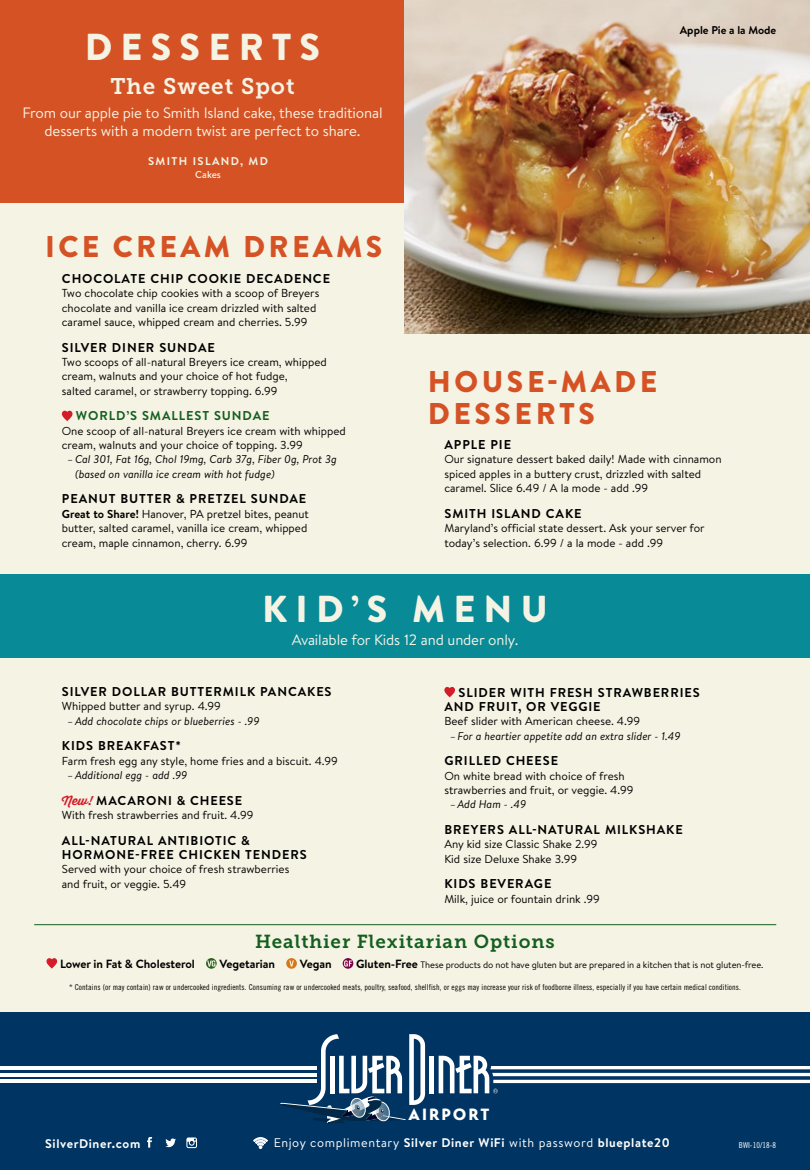
<style>
.page{position:relative;width:810px;height:1170px;background:#f5f3e4}
.page>*{position:absolute;margin:0;border:0;box-sizing:border-box;transform-origin:0 0}
.t1{font:900 37.5px "Brandon Grotesque";letter-spacing:.22em;color:#f5f3e4}
.t2{font:900 30px/31.2px "Brandon Grotesque";letter-spacing:.12em;color:#d55225}
.t3{font:22.5px "Museo Slab 700";letter-spacing:.04em;color:#f5f3e4}
.t4{font:18.75px "Museo Slab 700";letter-spacing:.05em;color:#145f1f}
.t5{font:900 16.12px "Transat";letter-spacing:.135em;color:#fff}
.t6{font:15px/18.8px "Brandon Text";letter-spacing:-.01em;color:#f5f3e4;text-align:center}
.t7{font:700 12.75px/14.4px "Brandon Text";letter-spacing:.07em;color:#000}
.t8{font:700 12.75px "Brandon Text";letter-spacing:.07em;color:#145f1f}
.t9{font:12.5px "Brandon Text";letter-spacing:.05em;color:#fff}
.t10{font:700 12.5px "Brandon Text";letter-spacing:.05em;color:#fff}
.t11{font:700 11.88px "Brandon Text";letter-spacing:-.005em;color:#000}
.t12{font:11.5px/14.4px "Brandon Text";color:#000}
.t13{font:italic 11.25px/14.4px "Brandon Text";color:#000}
.t14{font:700 11.25px "Brandon Text";color:#000}
.t15{font:700 11.25px "Brandon Text";letter-spacing:.12em;color:#f5f3e4}
.t16{font:500 10px "Brandon Text";color:#f5f3e4}
.t17{font:9.38px "Brandon Text";letter-spacing:-.01em;color:#000}
.t18{font:8.12px "Trade Gothic LT Std Cn 18";letter-spacing:.01em;color:#000}
.t19{font:8.12px "Trade Gothic LT Std Cn 18";letter-spacing:.01em;color:#fff}
.s1{font-weight:700}
.s2{font-family:"Thirsty Soft";font-size:12.5px;color:#d51c29}
.s3{font-weight:700;font-size:11.88px}
</style>
<div class="page">
<div style="left:0;top:1012px;width:810px;height:158px;background:#003462"></div>
<div style="left:0;top:574px;width:810px;height:83px;background:#088a97"></div>
<div style="left:0;top:0;width:405px;height:202px;background:#d55225"></div>
<img style="left:405px;top:0;width:405px;height:334px">
<svg style="left:62px;top:411px;width:11px;height:10px"></svg>
<svg style="left:444px;top:687px;width:11px;height:10px"></svg>
<svg style="left:165px;top:1138px;width:11px;height:9px"></svg>
<svg style="left:147px;top:1137px;width:5px;height:11px"></svg>
<svg style="left:186px;top:1137px;width:11px;height:11px"></svg>
<svg style="left:253px;top:1137px;width:15px;height:12px"></svg>
<hr style="left:0;top:1073px;width:317px;height:3px;background:#fff">
<hr style="left:0;top:1080px;width:317px;height:3px;background:#fff">
<hr style="left:0;top:1066px;width:317px;height:3px;background:#fff">
<div style="left:429px;top:1056px;width:5px;height:37px;background:#fff"></div>
<svg style="left:439px;top:1056px;width:371px;height:37px"></svg>
<svg style="left:278px;top:1034px;width:147px;height:89px"></svg>
<svg style="left:46px;top:958px;width:11px;height:11px"></svg>
<svg style="left:206px;top:958px;width:11px;height:11px"></svg>
<svg style="left:286px;top:958px;width:11px;height:11px"></svg>
<svg style="left:343px;top:958px;width:10px;height:11px"></svg>
<hr style="left:34px;top:924px;width:742px;height:1px;background:#145f1f">
<h1 class="t1" style="left:85px;top:21px;width:237px">DESSERTS</h1>
<h3 class="t3" style="left:110px;top:74px;width:186px">The Sweet Spot</h3>
<h3 class="t6" style="left:22px;top:103px;width:362px">From our apple pie to Smith Island cake, these traditional desserts with a modern twist are perfect to share.</h3>
<p class="t15" style="left:148px;top:154px;width:121px">SMITH ISLAND, MD</p>
<p class="t16" style="left:195px;top:168px;width:27px">Cakes</p>
<h2 class="t2" style="left:45px;top:232px;width:338px">ICE CREAM DREAMS</h2>
<p class="t7" style="left:62px;top:271px;width:270px">CHOCOLATE CHIP COOKIE DECADENCE</p>
<p class="t12" style="left:62px;top:286px;width:259px">Two chocolate chip cookies with a scoop of Breyers chocolate and vanilla ice cream drizzled with salted caramel sauce, whipped cream and cherries. 5.99</p>
<p class="t7" style="left:62px;top:340px;width:154px">SILVER DINER SUNDAE</p>
<p class="t12" style="left:62px;top:354px;width:266px">Two scoops of all-natural Breyers ice cream, whipped cream, walnuts and your choice of hot fudge,<br>salted caramel, or strawberry topping. 6.99</p>
<p class="t8" style="left:76px;top:407px;width:195px">WORLD’S SMALLEST SUNDAE</p>
<p class="t12" style="left:62px;top:423px;width:285px">One scoop of all-natural Breyers ice cream with whipped cream, walnuts and your choice of topping. 3.99</p>
<p class="t13" style="left:75px;top:452px;width:263px;text-indent:-8px">– Cal 301, Fat 16g, Chol 19mg, Carb 37g, Fiber 0g, Prot 3g (based on vanilla ice cream with hot fudge)</p>
<p class="t7" style="left:62px;top:492px;width:246px">PEANUT BUTTER &amp; PRETZEL SUNDAE</p>
<p class="t12" style="left:62px;top:506px;width:249px"><span class="s1">Great to Share!</span> Hanover, PA pretzel bites, peanut butter, salted caramel, vanilla ice cream, whipped cream, maple cinnamon, cherry. 6.99</p>
<p class="t14" style="left:680px;top:23px;width:98px">Apple Pie a la Mode</p>
<h2 class="t2" style="left:428px;top:367px;width:231px">HOUSE-MADE<br>DESSERTS</h2>
<p class="t7" style="left:444px;top:437px;width:68px">APPLE PIE</p>
<p class="t12" style="left:444px;top:452px;width:279px">Our signature dessert baked daily! Made with cinnamon spiced apples in a buttery crust, drizzled with salted caramel. Slice 6.49 / A la mode - add .99</p>
<p class="t7" style="left:444px;top:506px;width:139px">SMITH ISLAND CAKE</p>
<p class="t12" style="left:444px;top:521px;width:262px">Maryland’s official state dessert. Ask your server for today’s selection. 6.99 / a la mode - add .99</p>
<h1 class="t1" style="left:262px;top:583px;width:287px">KID’S MENU</h1>
<h3 class="t6" style="left:292px;top:630px;width:228px">Available for Kids 12 and under only.</h3>
<p class="t7" style="left:62px;top:684px;width:271px">SILVER DOLLAR BUTTERMILK PANCAKES</p>
<p class="t12" style="left:62px;top:699px;width:161px">Whipped butter and syrup. 4.99</p>
<p class="t13" style="left:68px;top:713px;width:194px">– Add chocolate chips or blueberries - .99</p>
<p class="t7" style="left:62px;top:738px;width:120px">KIDS BREAKFAST*</p>
<p class="t12" style="left:62px;top:753px;width:278px">Farm fresh egg any style, home fries and a biscuit. 4.99</p>
<p class="t13" style="left:68px;top:768px;width:121px">– Additional egg - add .99</p>
<p class="t7" style="left:62px;top:793px;width:182px"><span class="s2">New!</span> MACARONI &amp; CHEESE</p>
<p class="t12" style="left:62px;top:807px;width:193px">With fresh strawberries and fruit. 4.99</p>
<p class="t7" style="left:62px;top:833px;width:246px">ALL-NATURAL ANTIBIOTIC &amp;<br>HORMONE-FREE CHICKEN TENDERS</p>
<p class="t12" style="left:62px;top:862px;width:229px">Served with your choice of fresh strawberries and fruit, or veggie. 5.49</p>
<p class="t7" style="left:444px;top:685px;width:257px;text-indent:14px">SLIDER WITH FRESH STRAWBERRIES<br>AND FRUIT, OR VEGGIE</p>
<p class="t12" style="left:444px;top:714px;width:197px">Beef slider with American cheese. 4.99</p>
<p class="t13" style="left:450px;top:728px;width:232px">– For a heartier appetite add an extra slider - 1.49</p>
<p class="t7" style="left:444px;top:753px;width:115px">GRILLED CHEESE</p>
<p class="t12" style="left:444px;top:768px;width:191px">On white bread with choice of fresh strawberries and fruit, or veggie. 4.99</p>
<p class="t13" style="left:450px;top:797px;width:78px">– Add Ham - .49</p>
<p class="t7" style="left:444px;top:822px;width:240px">BREYERS ALL-NATURAL MILKSHAKE</p>
<p class="t12" style="left:444px;top:837px;width:155px">Any kid size Classic Shake 2.99<br>Kid size Deluxe Shake 3.99</p>
<p class="t7" style="left:444px;top:877px;width:108px">KIDS BEVERAGE</p>
<p class="t12" style="left:444px;top:891px;width:157px">Milk, juice or fountain drink .99</p>
<h3 class="t4" style="left:255px;top:931px;width:301px">Healthier Flexitarian Options</h3>
<p class="t11" style="left:60px;top:955px;width:136px">Lower in Fat &amp; Cholesterol</p>
<p class="t11" style="left:220px;top:955px;width:57px">Vegetarian</p>
<p class="t11" style="left:300px;top:955px;width:33px">Vegan</p>
<p class="t17" style="left:356px;top:958px;width:409px"><span class="s3">Gluten-Free</span> These products do not have gluten but are prepared in a kitchen that is not gluten-free.</p>
<p class="t18" style="left:69px;top:982px;width:673px">* Contains (or may contain) raw or undercooked ingredients. Consuming raw or undercooked meats, poultry, seafood, shellfish, or eggs may increase your risk of foodborne illness, especially if you have certain medical conditions.</p>
<h3 class="t5" style="left:409px;top:1105px;width:82px">AIRPORT</h3>
<p class="t10" style="left:45px;top:1134px;width:97px">SilverDiner.com</p>
<p class="t9" style="left:274px;top:1134px;width:398px">Enjoy complimentary <span class="s1">Silver Diner WiFi</span> with password <span class="s1">blueplate20</span></p>
<p class="t19" style="left:739px;top:1140px;width:39px">BWI-10/18-8</p>
</div>
